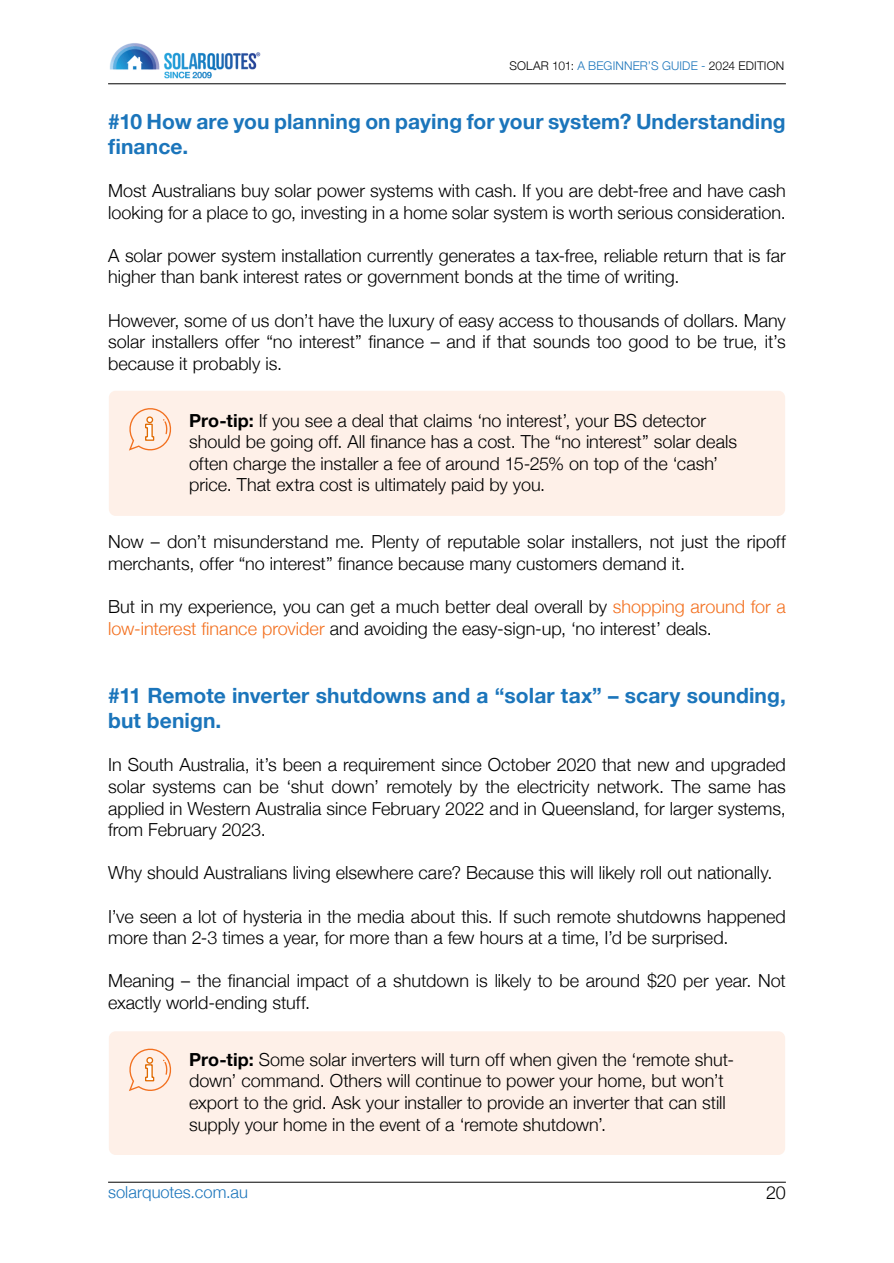
<style>
.page{position:relative;width:894px;height:1263px;background:#fff}
.page>*{position:absolute;margin:0;border:0;box-sizing:border-box;transform-origin:0 0}
.t1{font:700 21px/25.2px "Helvetica Neue";letter-spacing:.005em;color:#1b75bb}
.t2{font:300 18px/21.6px "Helvetica Neue";color:#000}
.t3{font:300 16.5px "Helvetica Neue";letter-spacing:.005em;color:#1b75bb}
.t4{font:300 12px "Helvetica Neue";letter-spacing:.015em;color:#000}
.s1{color:#1b75bb}
.s2{font-weight:700}
.s3{color:#f3701f}
</style>
<div class="page">
<img style="left:108px;top:43px;width:163px;height:41px">
<hr style="left:108px;top:84px;width:677px;height:1px;background:#000">
<hr style="left:108px;top:1182px;width:677px;height:1px;background:#000">
<div style="left:109px;top:391px;width:675px;height:125px;background:#fef0e8;border-radius:7px"></div>
<svg style="left:129px;top:408px;width:43px;height:43px"></svg>
<div style="left:109px;top:1031px;width:675px;height:124px;background:#fef0e8;border-radius:7px"></div>
<svg style="left:129px;top:1048px;width:43px;height:43px"></svg>
<p class="t4" style="left:509px;top:59px;width:276px">SOLAR 101: <span class="s1">A BEGINNER’S GUIDE -</span> 2024 EDITION</p>
<p class="t1" style="left:108px;top:108px;width:679px">#10 How are you planning on paying for your system? Understanding finance.</p>
<p class="t2" style="left:108px;top:179px;width:679px">Most Australians buy solar power systems with cash. If you are debt-free and have cash looking for a place to go, investing in a home solar system is worth serious consideration.</p>
<p class="t2" style="left:108px;top:244px;width:679px">A solar power system installation currently generates a tax-free, reliable return that is far higher than bank interest rates or government bonds at the time of writing.</p>
<p class="t2" style="left:108px;top:309px;width:679px;text-align:justify">However, some of us don’t have the luxury of easy access to thousands of dollars. Many solar installers offer “no interest” finance – and if that sounds too good to be true, it’s because it probably is.</p>
<p class="t2" style="left:189px;top:409px;width:549px"><span class="s2">Pro-tip:</span> If you see a deal that claims ‘no interest’, your BS detector should be going off. All finance has a cost. The “no interest” solar deals often charge the installer a fee of around 15-25% on top of the ‘cash’ price. That extra cost is ultimately paid by you.</p>
<p class="t2" style="left:108px;top:530px;width:679px">Now – don’t misunderstand me. Plenty of reputable solar installers, not just the ripoff merchants, offer “no interest” finance because many customers demand it.</p>
<p class="t2" style="left:108px;top:595px;width:679px">But in my experience, you can get a much better deal overall by <span class="s3">shopping around for a low-interest finance provider</span> and avoiding the easy-sign-up, ‘no interest’ deals.</p>
<p class="t1" style="left:108px;top:682px;width:679px">#11 Remote inverter shutdowns and a “solar tax” – scary sounding, but benign.</p>
<p class="t2" style="left:108px;top:753px;width:679px;text-align:justify">In South Australia, it’s been a requirement since October 2020 that new and upgraded solar systems can be ‘shut down’ remotely by the electricity network. The same has applied in Western Australia since February 2022 and in Queensland, for larger systems, from February 2023.</p>
<p class="t2" style="left:108px;top:861px;width:665px">Why should Australians living elsewhere care? Because this will likely roll out nationally.</p>
<p class="t2" style="left:108px;top:905px;width:679px">I’ve seen a lot of hysteria in the media about this. If such remote shutdowns happened more than 2-3 times a year, for more than a few hours at a time, I’d be surprised.</p>
<p class="t2" style="left:108px;top:969px;width:679px">Meaning – the financial impact of a shutdown is likely to be around $20 per year. Not exactly world-ending stuff.</p>
<p class="t2" style="left:189px;top:1048px;width:546px"><span class="s2">Pro-tip:</span> Some solar inverters will turn off when given the ‘remote shut&shy;down’ command. Others will continue to power your home, but won’t export to the grid. Ask your installer to provide an inverter that can still supply your home in the event of a ‘remote shutdown’.</p>
<p class="t3" style="left:108px;top:1182px;width:141px">solarquotes.com.au</p>
<p class="t2" style="left:765px;top:1181px;width:21px">20</p>
</div>
